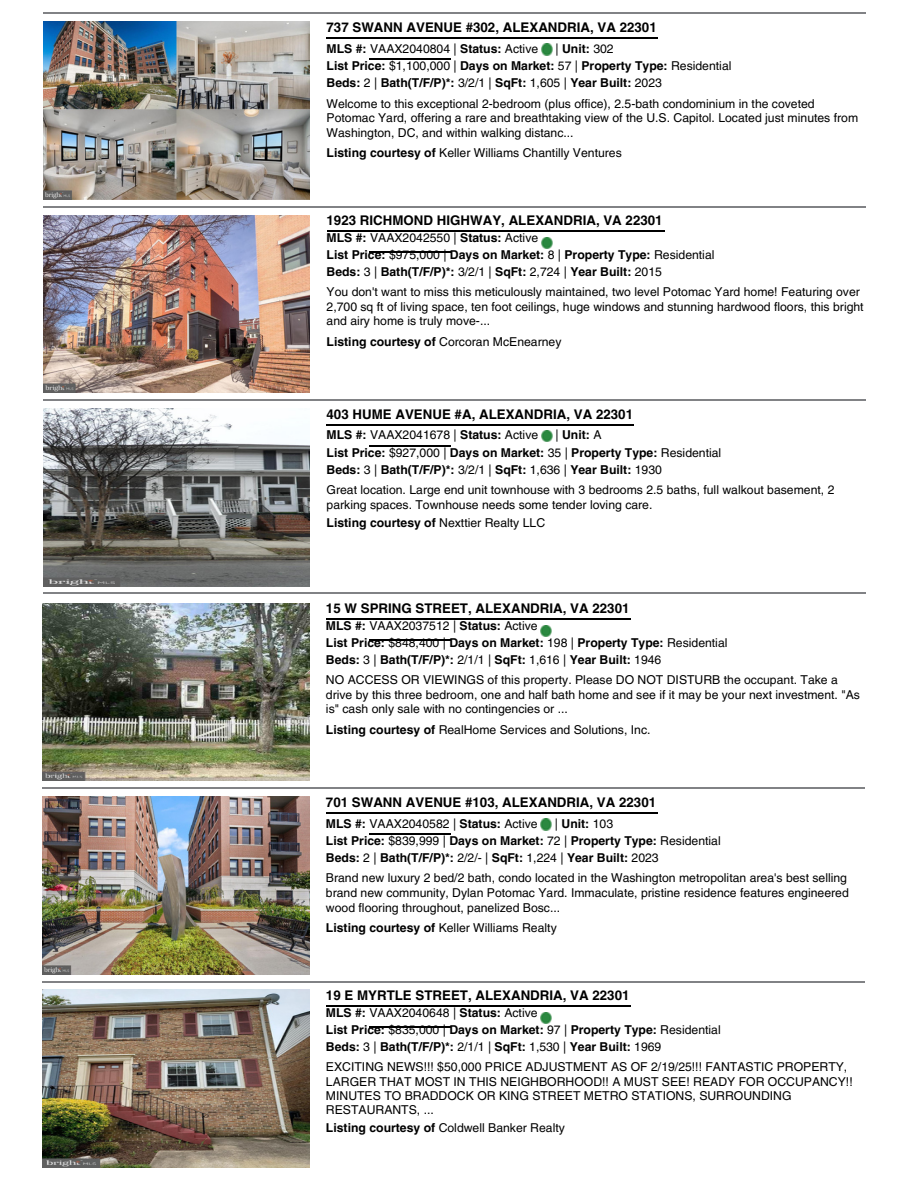
<style>
.page{position:relative;width:918px;height:1188px;background:#fff}
.page>*{position:absolute;margin:0;border:0;box-sizing:border-box;transform-origin:0 0}
.t1{font:700 13.35px "Helvetica LT Pro";color:#000}
.t2{font:12.15px "Helvetica LT Pro";color:#000}
.t3{font:700 12.15px/16.8px "Helvetica LT Pro";color:#000}
.s1{font-weight:700}
.s2{font-weight:400}
.s3{font-weight:400;color:#fff}
</style>
<div class="page">
<hr style="left:43px;top:13px;width:823px;height:1px;background:#818285">
<img style="left:43px;top:22px;width:267px;height:177px">
<hr style="left:327px;top:37px;width:331px;height:1px;background:#000">
<hr style="left:370px;top:58px;width:81px;height:1px;background:#000">
<svg style="left:541px;top:44px;width:11px;height:11px"></svg>
<hr style="left:43px;top:206px;width:823px;height:1px;background:#818285">
<img style="left:43px;top:215px;width:267px;height:178px">
<hr style="left:327px;top:231px;width:337px;height:1px;background:#000">
<hr style="left:370px;top:252px;width:81px;height:1px;background:#000">
<svg style="left:541px;top:237px;width:11px;height:11px"></svg>
<hr style="left:43px;top:400px;width:823px;height:1px;background:#818285">
<img style="left:43px;top:408px;width:267px;height:178px">
<hr style="left:327px;top:424px;width:307px;height:1px;background:#000">
<hr style="left:370px;top:445px;width:81px;height:1px;background:#000">
<svg style="left:541px;top:431px;width:11px;height:11px"></svg>
<hr style="left:43px;top:593px;width:823px;height:1px;background:#818285">
<img style="left:43px;top:603px;width:266px;height:178px">
<hr style="left:326px;top:619px;width:304px;height:1px;background:#000">
<hr style="left:369px;top:640px;width:81px;height:1px;background:#000">
<svg style="left:540px;top:625px;width:12px;height:12px"></svg>
<hr style="left:43px;top:788px;width:822px;height:1px;background:#818285">
<img style="left:43px;top:797px;width:266px;height:177px">
<hr style="left:326px;top:812px;width:331px;height:1px;background:#000">
<hr style="left:369px;top:833px;width:81px;height:1px;background:#000">
<svg style="left:540px;top:819px;width:12px;height:11px"></svg>
<hr style="left:43px;top:981px;width:822px;height:1px;background:#818285">
<img style="left:43px;top:990px;width:266px;height:178px">
<hr style="left:326px;top:1005px;width:304px;height:2px;background:#000">
<hr style="left:369px;top:1027px;width:81px;height:1px;background:#000">
<svg style="left:540px;top:1012px;width:12px;height:11px"></svg>
<h1 class="t1" style="left:327px;top:22px;width:332px">737 SWANN AVENUE #302, ALEXANDRIA, VA 22301</h1>
<p class="t2" style="left:327px;top:44px;width:213px"><span class="s1">MLS #:</span> VAAX2040804 | <span class="s1">Status:</span> Active</p>
<p class="t3" style="left:556px;top:41px;width:60px"><span class="s2">|</span> Unit: <span class="s2">302</span></p>
<p class="t3" style="left:327px;top:59px;width:406px">List Price: <span class="s2">$1,100,000 |</span> Days on Market: <span class="s2">57 |</span> Property Type: <span class="s2">Residential<br></span>Beds: <span class="s2">2 |</span> Bath(T/F/P)*: <span class="s2">3/2/1 |</span> SqFt: <span class="s2">1,605 |</span> Year Built: <span class="s2">2023</span><span class="s3">.</span></p>
<p class="t2" style="left:327px;top:99px;width:490px">Welcome to this exceptional 2-bedroom (plus office), 2.5-bath condominium in the coveted</p>
<p class="t2" style="left:327px;top:113px;width:533px">Potomac Yard, offering a rare and breathtaking view of the U.S. Capitol. Located just minutes from</p>
<h1 class="t2" style="left:327px;top:128px;width:249px">Washington, DC, and within walking distanc...</h1>
<p class="t2" style="left:327px;top:148px;width:297px"><span class="s1">Listing courtesy of</span> Keller Williams Chantilly Ventures</p>
<p class="t1" style="left:327px;top:216px;width:338px">1923 RICHMOND HIGHWAY, ALEXANDRIA, VA 22301</p>
<p class="t3" style="left:327px;top:231px;width:389px">MLS #: <span class="s2">VAAX2042550 |</span> Status: <span class="s2">Active<br></span>List Price: <span class="s2">$975,000 |</span> Days on Market: <span class="s2">8 |</span> Property Type: <span class="s2">Residential<br></span>Beds: <span class="s2">3 |</span> Bath(T/F/P)*: <span class="s2">3/2/1 |</span> SqFt: <span class="s2">2,724 |</span> Year Built: <span class="s2">2015</span><span class="s3">.</span></p>
<p class="t2" style="left:327px;top:287px;width:535px">You don't want to miss this meticulously maintained, two level Potomac Yard home! Featuring over</p>
<p class="t2" style="left:327px;top:302px;width:539px">2,700 sq ft of living space, ten foot ceilings, huge windows and stunning hardwood floors, this bright</p>
<p class="t2" style="left:327px;top:317px;width:165px">and airy home is truly move-...</p>
<p class="t2" style="left:327px;top:337px;width:236px"><span class="s1">Listing courtesy of</span> Corcoran McEnearney</p>
<p class="t1" style="left:327px;top:409px;width:308px">403 HUME AVENUE #A, ALEXANDRIA, VA 22301</p>
<p class="t2" style="left:327px;top:431px;width:213px"><span class="s1">MLS #:</span> VAAX2041678 | <span class="s1">Status:</span> Active</p>
<p class="t3" style="left:556px;top:428px;width:47px"><span class="s2">|</span> Unit: <span class="s2">A</span></p>
<p class="t3" style="left:327px;top:446px;width:396px">List Price: <span class="s2">$927,000 |</span> Days on Market: <span class="s2">35 |</span> Property Type: <span class="s2">Residential<br></span>Beds: <span class="s2">3 |</span> Bath(T/F/P)*: <span class="s2">3/2/1 |</span> SqFt: <span class="s2">1,636 |</span> Year Built: <span class="s2">1930</span><span class="s3">.</span></p>
<p class="t2" style="left:327px;top:486px;width:509px">Great location. Large end unit townhouse with 3 bedrooms 2.5 baths, full walkout basement, 2</p>
<p class="t2" style="left:327px;top:500px;width:327px">parking spaces. Townhouse needs some tender loving care.</p>
<p class="t3" style="left:327px;top:515px;width:220px">Listing courtesy of <span class="s2">Nexttier Realty LLC</span></p>
<p class="t1" style="left:326px;top:604px;width:305px">15 W SPRING STREET, ALEXANDRIA, VA 22301</p>
<p class="t3" style="left:326px;top:619px;width:403px">MLS #: <span class="s2">VAAX2037512 |</span> Status: <span class="s2">Active<br></span>List Price: <span class="s2">$848,400 |</span> Days on Market: <span class="s2">198 |</span> Property Type: <span class="s2">Residential<br></span>Beds: <span class="s2">3 |</span> Bath(T/F/P)*: <span class="s2">2/1/1 |</span> SqFt: <span class="s2">1,616 |</span> Year Built: <span class="s2">1946</span><span class="s3">.</span></p>
<p class="t2" style="left:326px;top:676px;width:513px">NO ACCESS OR VIEWINGS of this property. Please DO NOT DISTURB the occupant. Take a</p>
<p class="t2" style="left:326px;top:690px;width:536px">drive by this three bedroom, one and half bath home and see if it may be your next investment. "As</p>
<p class="t2" style="left:326px;top:705px;width:243px">is" cash only sale with no contingencies or ...</p>
<p class="t2" style="left:326px;top:725px;width:326px"><span class="s1">Listing courtesy of</span> RealHome Services and Solutions, Inc.</p>
<p class="t1" style="left:326px;top:797px;width:332px">701 SWANN AVENUE #103, ALEXANDRIA, VA 22301</p>
<p class="t2" style="left:326px;top:819px;width:213px"><span class="s1">MLS #:</span> VAAX2040582 | <span class="s1">Status:</span> Active</p>
<h1 class="t3" style="left:555px;top:816px;width:60px"><span class="s2">|</span> Unit: <span class="s2">103</span></h1>
<p class="t3" style="left:326px;top:834px;width:396px">List Price: <span class="s2">$839,999 |</span> Days on Market: <span class="s2">72 |</span> Property Type: <span class="s2">Residential<br></span>Beds: <span class="s2">2 |</span> Bath(T/F/P)*: <span class="s2">2/2/- |</span> SqFt: <span class="s2">1,224 |</span> Year Built: <span class="s2">2023</span><span class="s3">.</span></p>
<p class="t2" style="left:326px;top:874px;width:523px">Brand new luxury 2 bed/2 bath, condo located in the Washington metropolitan area's best selling</p>
<p class="t2" style="left:326px;top:888px;width:524px">brand new community, Dylan Potomac Yard. Immaculate, pristine residence features engineered</p>
<p class="t2" style="left:326px;top:903px;width:236px">wood flooring throughout, panelized Bosc...</p>
<p class="t2" style="left:326px;top:923px;width:232px"><span class="s1">Listing courtesy of</span> Keller Williams Realty</p>
<p class="t1" style="left:326px;top:991px;width:305px">19 E MYRTLE STREET, ALEXANDRIA, VA 22301</p>
<p class="t3" style="left:326px;top:1005px;width:396px">MLS #: <span class="s2">VAAX2040648 |</span> Status: <span class="s2">Active<br></span>List Price: <span class="s2">$835,000 |</span> Days on Market: <span class="s2">97 |</span> Property Type: <span class="s2">Residential<br></span>Beds: <span class="s2">3 |</span> Bath(T/F/P)*: <span class="s2">2/1/1 |</span> SqFt: <span class="s2">1,530 |</span> Year Built: <span class="s2">1969</span><span class="s3">.</span></p>
<p class="t2" style="left:326px;top:1062px;width:523px">EXCITING NEWS!!! $50,000 PRICE ADJUSTMENT AS OF 2/19/25!!! FANTASTIC PROPERTY,</p>
<p class="t2" style="left:326px;top:1077px;width:528px">LARGER THAT MOST IN THIS NEIGHBORHOOD!! A MUST SEE! READY FOR OCCUPANCY!!</p>
<p class="t2" style="left:326px;top:1092px;width:467px">MINUTES TO BRADDOCK OR KING STREET METRO STATIONS, SURROUNDING</p>
<p class="t2" style="left:326px;top:1105px;width:109px">RESTAURANTS, ...</p>
<p class="t2" style="left:326px;top:1123px;width:240px"><span class="s1">Listing courtesy of</span> Coldwell Banker Realty</p>
</div>
